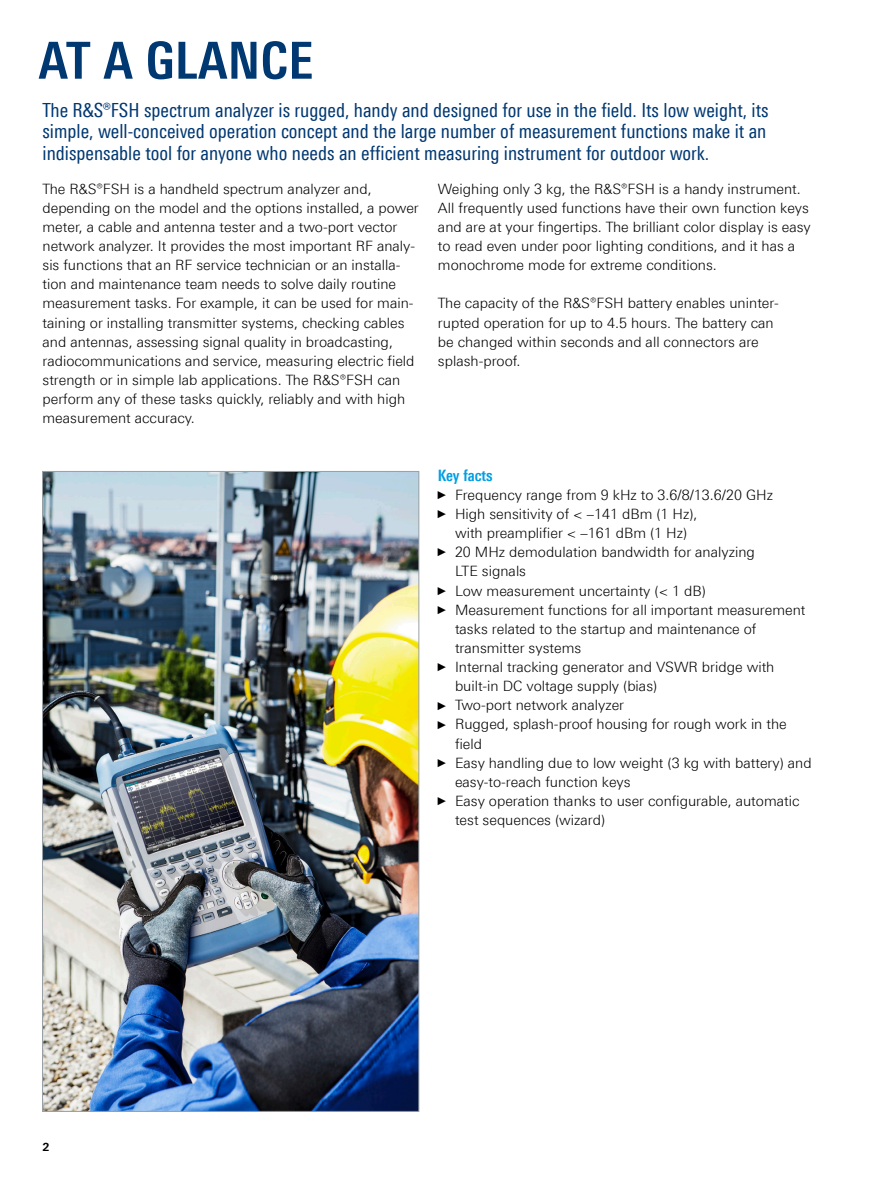
<style>
.page{position:relative;width:893px;height:1191px;background:#fff}
.page>*{position:absolute;margin:0;border:0;box-sizing:border-box;transform-origin:0 0}
.t1{font:700 51px "Linotype Univers 620 Cn";letter-spacing:.01em;color:#003872}
.t2{font:19.5px/21.5px "Linotype Univers 420 Cn";color:#003872;text-align:justify}
.t3{font:700 15.75px "Linotype Univers 620 Cn";color:#009ee3}
.t4{font:300 14.25px/19.2px "Linotype Univers 330";color:#000}
.t5{font:700 11.25px "Linotype Univers 630";color:#000}
.s1{font-family:"Arial Narrow";font-weight:400;font-size:11.4px}
</style>
<div class="page">
<img style="left:44px;top:473px;width:373px;height:636px">
<h1 class="t1" style="left:39px;top:30px;width:276px">AT A GLANCE</h1>
<p class="t2" style="left:43px;top:99px;width:728px">The R&amp;S®FSH spectrum analyzer is rugged, handy and designed for use in the field. Its low weight, its simple, well-conceived operation concept and the large number of measurement functions make it an indispensable tool for anyone who needs an efficient measuring instrument for outdoor work.</p>
<p class="t4" style="left:438px;top:179px;width:374px">Weighing only 3 kg, the R&amp;S®FSH is a handy instrument.<br>All frequently used functions have their own function keys and are at your fingertips. The brilliant color display is easy to read even under poor lighting conditions, and it has a monochrome mode for extreme conditions.</p>
<p class="t4" style="left:438px;top:293px;width:342px">The capacity of the R&amp;S®FSH battery enables uninter&shy;rupted operation for up to 4.5 hours. The battery can be changed within seconds and all connectors are splash-proof.</p>
<p class="t4" style="left:43px;top:179px;width:378px">The R&amp;S®FSH is a handheld spectrum analyzer and, depending on the model and the options installed, a power meter, a cable and antenna tester and a two-port vector network analyzer. It provides the most important RF analy&shy;sis functions that an RF service technician or an installa&shy;tion and maintenance team needs to solve daily routine measurement tasks. For example, it can be used for main&shy;taining or installing transmitter systems, checking cables and antennas, assessing signal quality in broadcasting, radiocommunications and service, measuring electric field strength or in simple lab applications. The R&amp;S®FSH can perform any of these tasks quickly, reliably and with high measurement accuracy.</p>
<p class="t5" style="left:43px;top:1139px;width:9px">2</p>
<p class="t3" style="left:438px;top:466px;width:56px">Key facts</p>
<p class="t4" style="left:438px;top:485px;width:337px"><span class="s1">►</span> Frequency range from 9 kHz to 3.6/8/13.6/20 GHz</p>
<p class="t4" style="left:438px;top:504px;width:261px"><span class="s1">►</span> High sensitivity of &lt; –141 dBm (1 Hz),</p>
<p class="t4" style="left:455px;top:523px;width:234px">with preamplifier &lt; –161 dBm (1 Hz)</p>
<p class="t4" style="left:438px;top:542px;width:318px"><span class="s1">►</span> 20 MHz demodulation bandwidth for analyzing</p>
<p class="t4" style="left:455px;top:561px;width:73px">LTE signals</p>
<p class="t4" style="left:438px;top:580px;width:270px"><span class="s1">►</span> Low measurement uncertainty (&lt; 1 dB)</p>
<p class="t4" style="left:438px;top:600px;width:369px"><span class="s1">►</span> Measurement functions for all important measurement</p>
<p class="t4" style="left:455px;top:619px;width:303px">tasks related to the startup and maintenance of</p>
<p class="t4" style="left:455px;top:638px;width:128px">transmitter systems</p>
<p class="t4" style="left:438px;top:657px;width:338px"><span class="s1">►</span> Internal tracking generator and VSWR bridge with</p>
<p class="t4" style="left:455px;top:676px;width:204px">built-in DC voltage supply (bias)</p>
<p class="t4" style="left:438px;top:695px;width:188px"><span class="s1">►</span> Two-port network analyzer</p>
<p class="t4" style="left:438px;top:714px;width:350px"><span class="s1">►</span> Rugged, splash-proof housing for rough work in the</p>
<p class="t4" style="left:455px;top:734px;width:29px">field</p>
<p class="t4" style="left:438px;top:753px;width:375px"><span class="s1">►</span> Easy handling due to low weight (3 kg with battery) and</p>
<p class="t4" style="left:455px;top:772px;width:177px">easy-to-reach function keys</p>
<p class="t4" style="left:438px;top:791px;width:363px"><span class="s1">►</span> Easy operation thanks to user configurable, automatic</p>
<p class="t4" style="left:455px;top:810px;width:152px">test sequences (wizard)</p>
</div>
